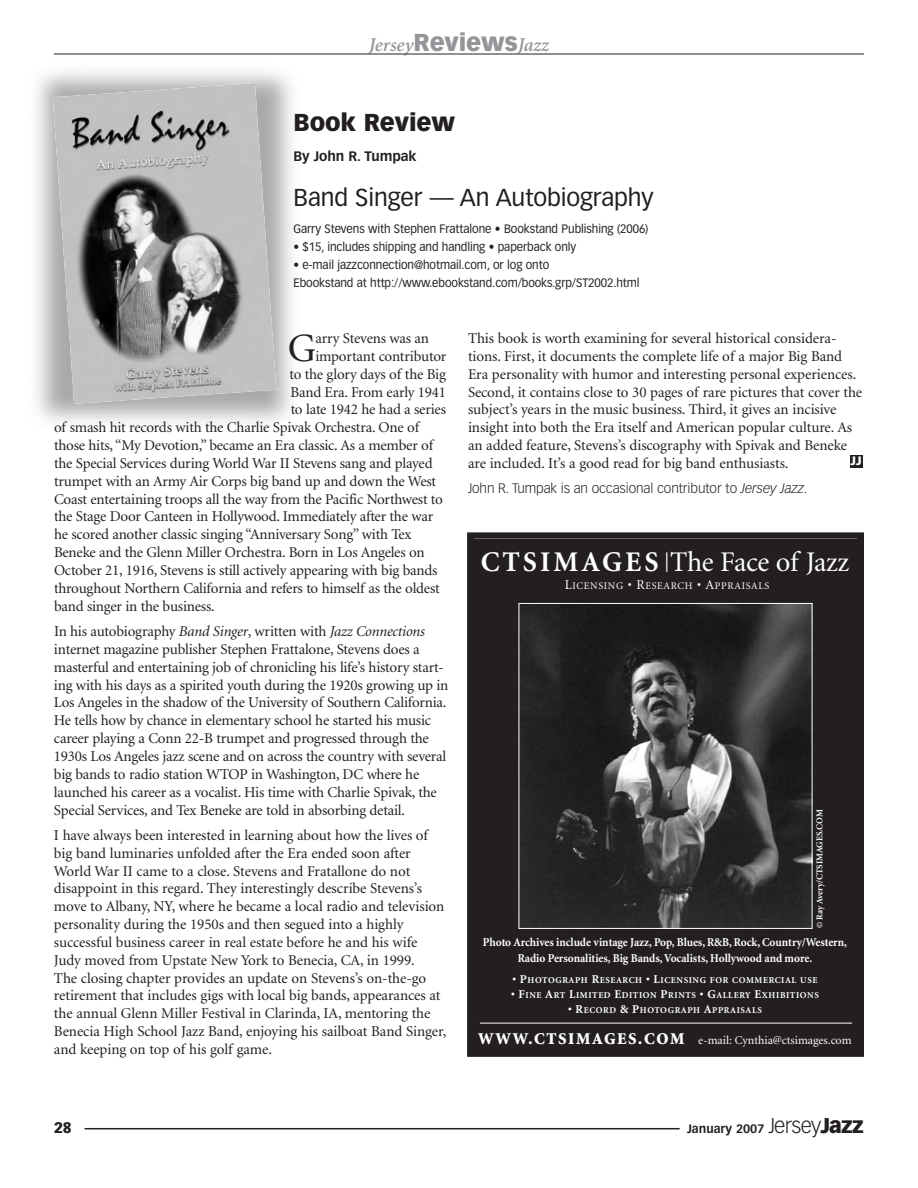
<style>
.page{position:relative;width:918px;height:1188px;background:#fff}
.page>*{position:absolute;margin:0;border:0;box-sizing:border-box;transform-origin:0 0}
.t1{font:40.2px "Minion";color:#231f20}
.t2{font:28.5px "Minion";letter-spacing:-.015em;color:#fff}
.t3{font:24px "Vectora LH";letter-spacing:-.005em;color:#231f20}
.t4{font:900 24px "Vectora LH";letter-spacing:-.005em;color:#231f20}
.t5{font:italic 600 19.5px "Minion";color:#939598}
.t6{font:15px/17.9px "Minion";letter-spacing:-.015em;color:#231f20}
.t7{font:900 15px "Vectora LH";color:#231f20}
.t8{font:300 13.5px "Vectora LH";letter-spacing:-.005em;color:#231f20}
.t9{font:700 13.5px "Vectora LH";letter-spacing:-.005em;color:#231f20}
.t10{font:12px/18px "Vectora LH";letter-spacing:-.005em;color:#231f20;scale:.95 1}
.t11{font:700 12px/16.5px "Minion";letter-spacing:-.005em;color:#fff;text-align:center;scale:.95 1}
.t12{font:12px "Minion";color:#fff}
.t13{font:700 12px "Vectora LH";color:#231f20}
.t14{font:900 12px "Vectora LH";color:#fff}
.t15{font:10.2px "Minion";letter-spacing:.065em;color:#fff}
.t16{font:700 9px "Minion";letter-spacing:.065em;color:#fff}
.t17{font:700 9px "Minion";color:#fff}
.s1{font-family:"Vectora LH";font-weight:900;font-style:normal;font-size:24px}
.s2{font-style:italic}
.s3{font-weight:700}
.s4{font-size:19.5px}
.s5{font-size:13.5px}
.s6{font-size:12px}
.s7{font-weight:900;font-size:16.5px}
.s8{font-weight:300;font-size:21px}
.s9{font-weight:900;font-size:21px}
</style>
<div class="page">
<hr style="left:85px;top:1128px;width:595px;height:1px;background:#231f20">
<hr style="left:54px;top:54px;width:810px;height:1px;background:#231f20">
<div style="left:473px;top:539px;width:385px;height:512px;background:#231f20"></div>
<div style="left:467px;top:532px;width:397px;height:525px;border:6px solid #231f20"></div>
<hr style="left:480px;top:1023px;width:372px;height:1px;background:#fff">
<img style="left:521px;top:605px;width:289px;height:322px">
<div style="left:519px;top:603px;width:293px;height:326px;border:1px solid #fff"></div>
<div style="left:850px;top:455px;width:12px;height:13px;background:#231f20"></div>
<img style="left:53px;top:83px;width:223px;height:321px">
<h3 class="t5" style="left:369px;top:35px;width:182px">Jersey<span class="s1">Reviews</span>Jazz</h3>
<h3 class="t4" style="left:294px;top:107px;width:163px">Book Review</h3>
<p class="t9" style="left:294px;top:148px;width:125px">By John R. Tumpak</p>
<h3 class="t3" style="left:294px;top:183px;width:361px">Band Singer — An Autobiography</h3>
<p class="t10" style="left:294px;top:220px;width:375px">Garry Stevens with Stephen Frattalone • Bookstand Publishing (2006)</p>
<p class="t10" style="left:294px;top:238px;width:299px">• $15, includes shipping and handling • paperback only</p>
<p class="t10" style="left:294px;top:256px;width:366px">• e-mail jazzconnection@hotmail.com, or log onto<br>Ebookstand at http://www.ebookstand.com/books.grp/ST2002.html</p>
<h1 class="t1" style="left:288px;top:328px;width:30px">G</h1>
<p class="t6" style="left:315px;top:330px;width:115px">arry Stevens was an</p>
<p class="t6" style="left:315px;top:348px;width:132px">important contributor</p>
<p class="t6" style="left:289px;top:366px;width:158px">to the glory days of the Big</p>
<p class="t6" style="left:291px;top:383px;width:157px">Band Era. From early 1941</p>
<p class="t6" style="left:291px;top:401px;width:157px">to late 1942 he had a series</p>
<p class="t6" style="left:54px;top:419px;width:367px">of smash hit records with the Charlie Spivak Orchestra. One of</p>
<p class="t6" style="left:54px;top:437px;width:381px">those hits, “My Devotion,” became an Era classic. As a member of</p>
<p class="t6" style="left:54px;top:455px;width:380px">the Special Services during World War II Stevens sang and played</p>
<p class="t6" style="left:54px;top:473px;width:384px">trumpet with an Army Air Corps big band up and down the West</p>
<p class="t6" style="left:54px;top:491px;width:391px">Coast entertaining troops all the way from the Pacific Northwest to</p>
<p class="t6" style="left:54px;top:508px;width:381px">the Stage Door Canteen in Hollywood. Immediately after the war</p>
<p class="t6" style="left:54px;top:526px;width:359px">he scored another classic singing “Anniversary Song” with Tex</p>
<p class="t6" style="left:54px;top:544px;width:372px">Beneke and the Glenn Miller Orchestra. Born in Los Angeles on</p>
<p class="t6" style="left:54px;top:562px;width:385px">October 21, 1916, Stevens is still actively appearing with big bands</p>
<p class="t6" style="left:54px;top:580px;width:387px">throughout Northern California and refers to himself as the oldest</p>
<p class="t6" style="left:54px;top:598px;width:162px">band singer in the business.</p>
<p class="t6" style="left:54px;top:623px;width:396px">In his autobiography <span class="s2">Band Singer</span>, written with <span class="s2">Jazz Connections </span>internet magazine publisher Stephen Frattalone, Stevens does a masterful and entertaining job of chronicling his life’s history start&shy;ing with his days as a spirited youth during the 1920s growing up in Los Angeles in the shadow of the University of Southern California.<br>He tells how by chance in elementary school he started his music career playing a Conn 22-B trumpet and progressed through the 1930s Los Angeles jazz scene and on across the country with several big bands to radio station WTOP in Washington, DC where he launched his career as a vocalist. His time with Charlie Spivak, the Special Services, and Tex Beneke are told in absorbing detail.</p>
<p class="t6" style="left:54px;top:827px;width:394px">I have always been interested in learning about how the lives of big band luminaries unfolded after the Era ended soon after World War II came to a close. Stevens and Fratallone do not disappoint in this regard. They interestingly describe Stevens’s move to Albany, NY, where he became a local radio and television personality during the 1950s and then segued into a highly successful business career in real estate before he and his wife Judy moved from Upstate New York to Benecia, CA, in 1999.<br>The closing chapter provides an update on Stevens’s on-the-go retirement that includes gigs with local big bands, appearances at the annual Glenn Miller Festival in Clarinda, IA, mentoring the Benecia High School Jazz Band, enjoying his sailboat Band Singer, and keeping on top of his golf game.</p>
<p class="t6" style="left:468px;top:330px;width:396px">This book is worth examining for several historical considera&shy;tions. First, it documents the complete life of a major Big Band Era personality with humor and interesting personal experiences.<br>Second, it contains close to 30 pages of rare pictures that cover the subject’s years in the music business. Third, it gives an incisive insight into both the Era itself and American popular culture. As an added feature, Stevens’s discography with Spivak and Beneke are included. It’s a good read for big band enthusiasts.</p>
<p class="t8" style="left:468px;top:481px;width:341px">John R. Tumpak is an occasional contributor to <span class="s2">Jersey Jazz</span>.</p>
<p class="t14" style="left:851px;top:453px;width:13px">JJ</p>
<h2 class="t2" style="left:481px;top:548px;width:370px"><span class="s3">CTSIMAGES</span> <span class="s4">|</span>The Face of Jazz</h2>
<p class="t15" style="left:565px;top:581px;width:206px"><span class="s5">L</span>ICENSING <span class="s5">• R</span>ESEARCH <span class="s5">• A</span>PPRAISALS</p>
<p class="t17" style="left:815px;top:928px;width:121px;rotate:-90deg">© Ray Avery/CTSIMAGES.COM</p>
<p class="t11" style="left:483px;top:934px;width:385px">Photo Archives include vintage Jazz, Pop, Blues, R&amp;B, Rock, Country/Western,<br>Radio Personalities, Big Bands,Vocalists, Hollywood and more.</p>
<p class="t16" style="left:512px;top:975px;width:307px"><span class="s6">• P</span>HOTOGRAPH <span class="s6">R</span>ESEARCH <span class="s6">• L</span>ICENSING FOR COMMERCIAL USE</p>
<p class="t16" style="left:511px;top:990px;width:309px"><span class="s6">• F</span>INE <span class="s6">A</span>RT <span class="s6">L</span>IMITED <span class="s6">E</span>DITION <span class="s6">P</span>RINTS <span class="s6">• G</span>ALLERY <span class="s6">E</span>XHIBITIONS</p>
<p class="t16" style="left:568px;top:1005px;width:195px"><span class="s6">• R</span>ECORD <span class="s6">&amp; P</span>HOTOGRAPH <span class="s6">A</span>PPRAISALS</p>
<p class="t12" style="left:478px;top:1034px;width:375px"><span class="s7">WWW.CTSIMAGES.COM</span> e-mail: Cynthia@ctsimages.com</p>
<p class="t7" style="left:54px;top:1118px;width:19px">28</p>
<p class="t13" style="left:687px;top:1122px;width:178px">January 2007 <span class="s8">Jersey</span><span class="s9">Jazz</span></p>
</div>
